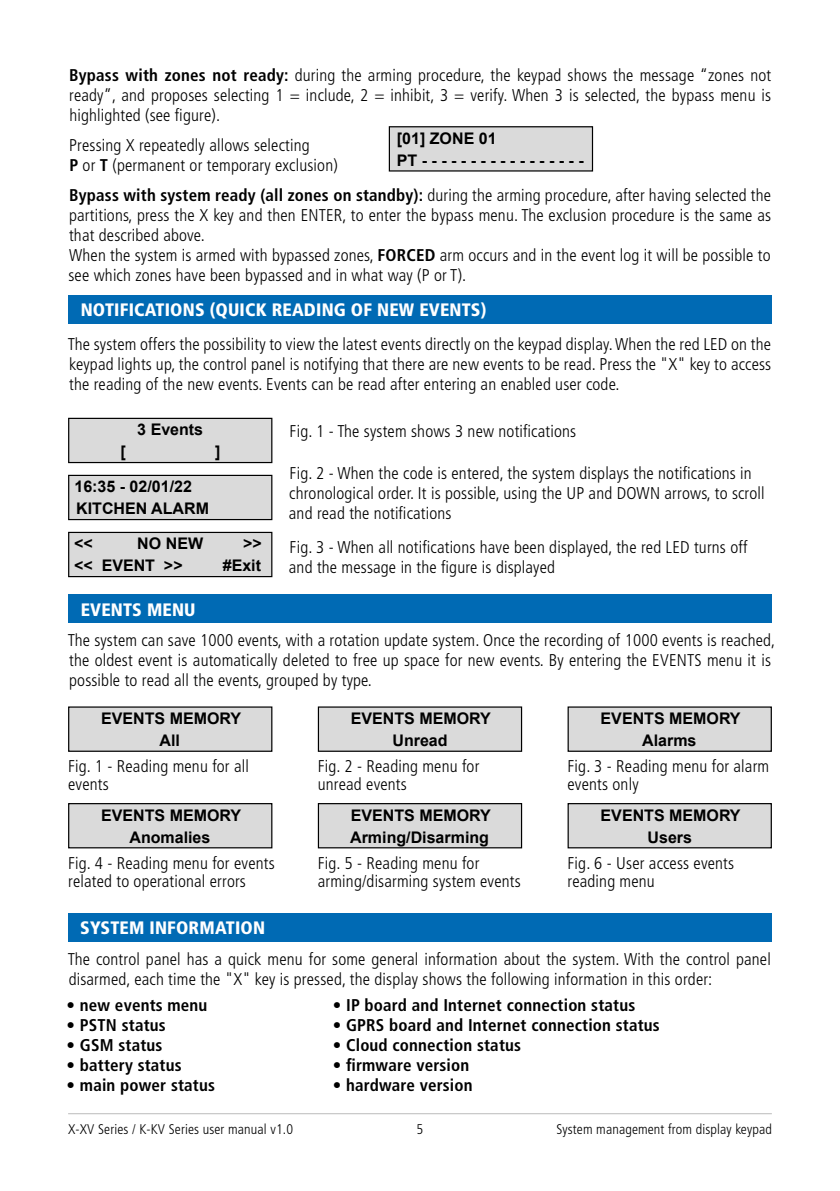
<style>
.page{position:relative;width:840px;height:1191px;background:#fff}
.page>*{position:absolute;margin:0;border:0;box-sizing:border-box;transform-origin:0 0}
.t1{font:900 condensed 18px "Frutiger LT Std";letter-spacing:.01em;color:#fff}
.t2{font:300 condensed 17px/20px "Frutiger LT Std";letter-spacing:.01em;color:#000}
.t3{font:700 condensed 17px "Frutiger LT Std";letter-spacing:.01em;color:#000}
.t4{font:700 16px/22px "Arial";color:#000;text-align:center}
.t5{font:300 condensed 14px "Frutiger LT Std";letter-spacing:.01em;color:#000}
.s1{font-weight:700}
</style>
<div class="page">
<hr style="left:68px;top:1113px;width:703px;height:1px;background:#bcbcbc">
<div style="left:68px;top:295px;width:703px;height:28px;background:#006ab4"></div>
<div style="left:68px;top:594px;width:703px;height:29px;background:#006ab4"></div>
<div style="left:68px;top:913px;width:703px;height:28px;background:#006ab4"></div>
<div style="left:69px;top:418px;width:203px;height:44px;background:#dadada"></div>
<div style="left:68px;top:418px;width:204px;height:45px;border:1px solid #000"></div>
<div style="left:69px;top:707px;width:203px;height:44px;background:#dadada"></div>
<div style="left:68px;top:706px;width:204px;height:46px;border:1px solid #000"></div>
<div style="left:69px;top:803px;width:203px;height:45px;background:#dadada"></div>
<div style="left:68px;top:803px;width:204px;height:45px;border:1px solid #000"></div>
<div style="left:318px;top:707px;width:203px;height:44px;background:#dadada"></div>
<div style="left:317px;top:706px;width:205px;height:46px;border:1px solid #000"></div>
<div style="left:318px;top:803px;width:203px;height:45px;background:#dadada"></div>
<div style="left:317px;top:803px;width:205px;height:45px;border:1px solid #000"></div>
<div style="left:568px;top:707px;width:202px;height:44px;background:#dadada"></div>
<div style="left:567px;top:706px;width:204px;height:46px;border:1px solid #000"></div>
<div style="left:568px;top:803px;width:202px;height:45px;background:#dadada"></div>
<div style="left:567px;top:803px;width:204px;height:45px;border:1px solid #000"></div>
<div style="left:69px;top:475px;width:203px;height:44px;background:#dadada"></div>
<div style="left:68px;top:475px;width:204px;height:45px;border:1px solid #000"></div>
<div style="left:69px;top:532px;width:203px;height:44px;background:#dadada"></div>
<div style="left:68px;top:532px;width:204px;height:45px;border:1px solid #000"></div>
<div style="left:389px;top:127px;width:203px;height:44px;background:#dadada"></div>
<div style="left:388px;top:126px;width:204px;height:45px;border:1px solid #000"></div>
<p class="t2" style="left:69px;top:65px;width:703px;text-align:justify"><span class="s1">Bypass with zones not ready:</span> during the arming procedure, the keypad shows the message “zones not ready”, and proposes selecting 1 = include, 2 = inhibit, 3 = verify. When 3 is selected, the bypass menu is highlighted (see figure).</p>
<p class="t2" style="left:69px;top:135px;width:270px">Pressing X repeatedly allows selecting<br><span class="s1">P</span> or <span class="s1">T</span> (permanent or temporary exclusion)</p>
<p class="t2" style="left:68px;top:185px;width:703px"><span class="s1">Bypass with system ready (all zones on standby):</span> during the arming procedure, after having selected the partitions, press the X key and then ENTER, to enter the bypass menu. The exclusion procedure is the same as that described above.<br>When the system is armed with bypassed zones, <span class="s1">FORCED</span> arm occurs and in the event log it will be possible to see which zones have been bypassed and in what way (P or T).</p>
<p class="t1" style="left:81px;top:299px;width:407px">NOTIFICATIONS (QUICK READING OF NEW EVENTS)</p>
<p class="t4" style="left:396px;top:128px;width:188px;text-align:left">[01] ZONE 01<br>PT - - - - - - - - - - - - - - - - -</p>
<p class="t2" style="left:68px;top:334px;width:704px;text-align:justify">The system offers the possibility to view the latest events directly on the keypad display. When the red LED on the keypad lights up, the control panel is notifying that there are new events to be read. Press the "X" key to access the reading of the new events. Events can be read after entering an enabled user code.</p>
<p class="t2" style="left:289px;top:421px;width:288px">Fig. 1 - The system shows 3 new notifications</p>
<p class="t4" style="left:137px;top:419px;width:67px">3 Events</p>
<p class="t4" style="left:121px;top:441px;width:7px">[</p>
<p class="t4" style="left:215px;top:441px;width:7px">]</p>
<p class="t4" style="left:74px;top:476px;width:136px;text-align:left">16:35 - 02/01/22<br>KITCHEN ALARM</p>
<p class="t4" style="left:74px;top:533px;width:20px">&lt;&lt;</p>
<p class="t4" style="left:137px;top:533px;width:67px">NO NEW</p>
<p class="t4" style="left:243px;top:533px;width:20px">&gt;&gt;</p>
<p class="t4" style="left:74px;top:555px;width:110px">&lt;&lt; EVENT &gt;&gt;</p>
<p class="t4" style="left:223px;top:555px;width:40px">#Exit</p>
<p class="t1" style="left:81px;top:598px;width:116px">EVENTS MENU</p>
<p class="t2" style="left:289px;top:463px;width:477px">Fig. 2 - When the code is entered, the system displays the notifications in chronological order. It is possible, using the UP and DOWN arrows, to scroll and read the notifications</p>
<p class="t2" style="left:289px;top:537px;width:459px">Fig. 3 - When all notifications have been displayed, the red LED turns off and the message in the figure is displayed</p>
<p class="t2" style="left:68px;top:630px;width:708px">The system can save 1000 events, with a rotation update system. Once the recording of 1000 events is reached, the oldest event is automatically deleted to free up space for new events. By entering the EVENTS menu it is possible to read all the events, grouped by type.</p>
<p class="t4" style="left:101px;top:708px;width:141px">EVENTS MEMORY<br>All</p>
<p class="t4" style="left:351px;top:708px;width:141px">EVENTS MEMORY<br>Unread</p>
<p class="t4" style="left:600px;top:708px;width:141px">EVENTS MEMORY<br>Alarms</p>
<p class="t2" style="left:68px;top:757px;width:182px;line-height:18px">Fig. 1 - Reading menu for all events</p>
<p class="t2" style="left:317px;top:757px;width:163px;line-height:18px">Fig. 2 - Reading menu for unread events</p>
<p class="t2" style="left:567px;top:757px;width:203px;line-height:18px">Fig. 3 - Reading menu for alarm events only</p>
<p class="t4" style="left:101px;top:804px;width:141px">EVENTS MEMORY<br>Anomalies</p>
<p class="t4" style="left:350px;top:804px;width:142px;text-align:left">EVENTS MEMORY<br>Arming/Disarming</p>
<p class="t4" style="left:600px;top:804px;width:141px">EVENTS MEMORY<br>Users</p>
<p class="t2" style="left:68px;top:854px;width:208px;line-height:18px">Fig. 4 - Reading menu for events related to operational errors</p>
<p class="t2" style="left:317px;top:854px;width:204px;line-height:18px">Fig. 5 - Reading menu for arming/disarming system events</p>
<p class="t2" style="left:567px;top:854px;width:168px;line-height:18px">Fig. 6 - User access events reading menu</p>
<p class="t1" style="left:80px;top:917px;width:186px">SYSTEM INFORMATION</p>
<p class="t2" style="left:68px;top:949px;width:704px">The control panel has a quick menu for some general information about the system. With the control panel disarmed, each time the "X" key is pressed, the display shows the following information in this order:</p>
<p class="t3" style="left:67px;top:995px;width:142px">• new events menu</p>
<p class="t3" style="left:67px;top:1015px;width:101px">• PSTN status</p>
<p class="t3" style="left:67px;top:1035px;width:97px">• GSM status</p>
<p class="t3" style="left:67px;top:1055px;width:116px">• battery status</p>
<p class="t3" style="left:67px;top:1075px;width:150px">• main power status</p>
<p class="t3" style="left:332px;top:995px;width:304px">• IP board and Internet connection status</p>
<p class="t3" style="left:332px;top:1015px;width:328px">• GPRS board and Internet connection status</p>
<p class="t3" style="left:332px;top:1035px;width:190px">• Cloud connection status</p>
<p class="t3" style="left:332px;top:1055px;width:138px">• firmware version</p>
<p class="t3" style="left:332px;top:1075px;width:141px">• hardware version</p>
<p class="t5" style="left:68px;top:1121px;width:226px">X-XV Series / K-KV Series user manual v1.0</p>
<p class="t5" style="left:416px;top:1121px;width:8px">5</p>
<p class="t5" style="left:556px;top:1121px;width:217px">System management from display keypad</p>
</div>
